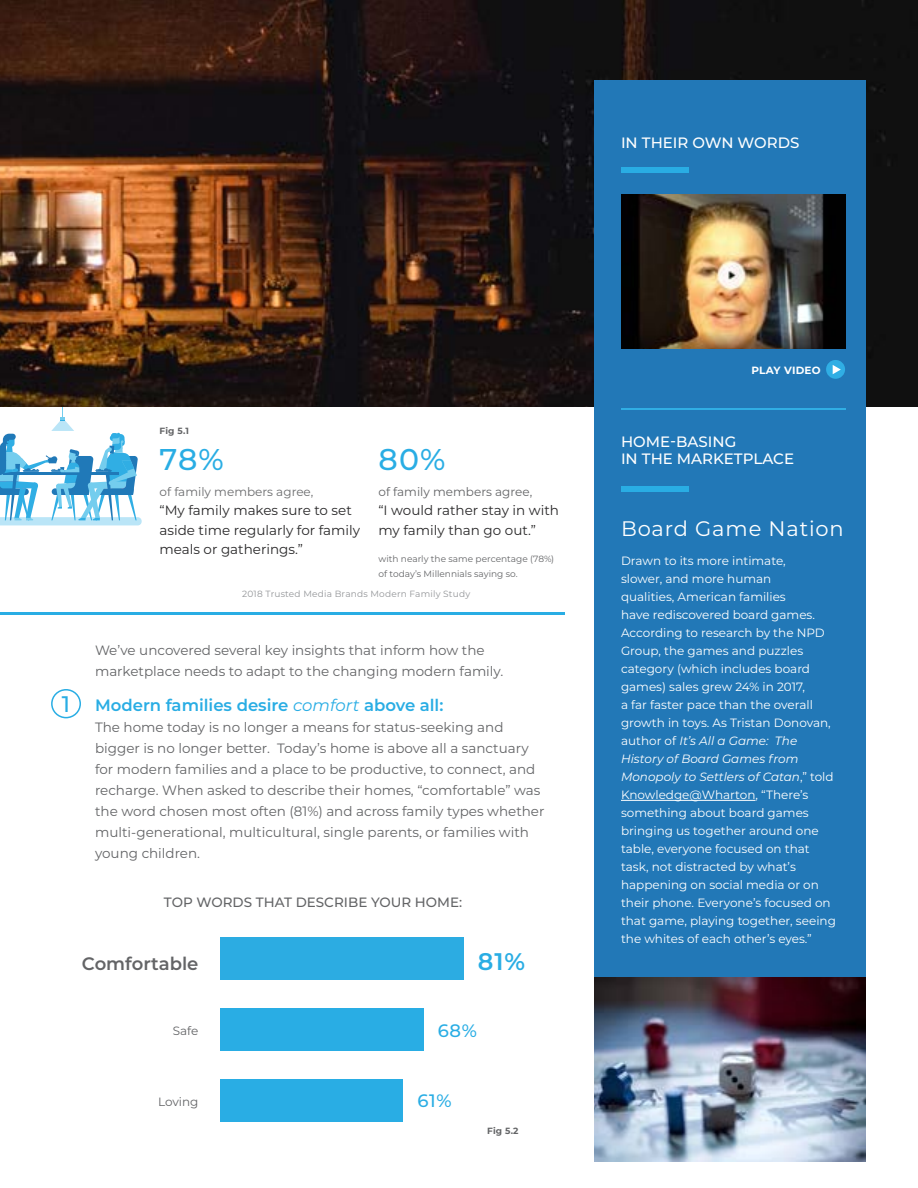
<style>
.page{position:relative;width:918px;height:1188px;background:#fff}
.page>*{position:absolute;margin:0;border:0;box-sizing:border-box;transform-origin:0 0}
.t1{font:500 30px "Montserrat";color:#29ade4}
.t2{font:600 24px "Montserrat";color:#29ade4}
.t3{font:500 22.5px "Montserrat";color:#29ade4}
.t4{font:21px "Montserrat";letter-spacing:.04em;color:#fff}
.t5{font:600 18px "Montserrat";color:#636466}
.t6{font:500 18px "Montserrat";color:#29ade4}
.t7{font:600 16.5px "Montserrat";color:#29ade4}
.t8{font:500 15px/16.5px "Montserrat";color:#fff}
.t9{font:13.5px/21px "Montserrat";color:#636466}
.t10{font:13.5px/19.5px "Montserrat";color:#292829}
.t11{font:500 13.5px "Montserrat";color:#636466}
.t12{font:12px/18px "Montserrat";color:#fff}
.t13{font:12px "Montserrat";color:#636466}
.t14{font:12px "Montserrat";color:#6b6c6e}
.t15{font:700 10.5px "Montserrat";letter-spacing:.02em;color:#fff}
.t16{font:9px/15px "Montserrat";color:#636466}
.t17{font:9px "Montserrat";letter-spacing:.02em;color:#939598}
.t18{font:700 9px "Montserrat";letter-spacing:.015em;color:#636466}
.s1{font-weight:400;font-style:italic}
.s2{font-style:italic}
</style>
<div class="page">
<svg style="left:0;top:406px;width:142px;height:119px"></svg>
<img style="left:0;top:0;width:918px;height:406px">
<div style="left:594px;top:80px;width:271px;height:1031px;background:#2278b7"></div>
<div style="left:622px;top:167px;width:67px;height:6px;background:#29ade4"></div>
<img style="left:621px;top:194px;width:224px;height:155px">
<div style="left:826px;top:360px;width:19px;height:19px;background:#30aee4;border-radius:50%"></div>
<svg style="left:833px;top:365px;width:8px;height:9px"></svg>
<hr style="left:621px;top:408px;width:224px;height:1px;background:#30aee4">
<hr style="left:621px;top:800px;width:135px;height:1px;background:#fff">
<img style="left:594px;top:977px;width:271px;height:184px">
<div style="left:621px;top:486px;width:68px;height:6px;background:#29ade4"></div>
<div style="left:220px;top:937px;width:243px;height:43px;background:#2cace2"></div>
<div style="left:220px;top:1008px;width:204px;height:43px;background:#29ade4"></div>
<div style="left:220px;top:1079px;width:183px;height:42px;background:#29ade4"></div>
<div style="left:51px;top:689px;width:30px;height:29px;border:2px solid #29ade4;border-radius:50%"></div>
<hr style="left:0;top:612px;width:564px;height:3px;background:#29ade4">
<p class="t8" style="left:621px;top:134px;width:180px">IN THEIR OWN WORDS</p>
<p class="t18" style="left:160px;top:424px;width:31px">Fig 5.1</p>
<h1 class="t1" style="left:160px;top:438px;width:66px">78%</h1>
<p class="t14" style="left:160px;top:483px;width:155px">of family members agree,</p>
<p class="t10" style="left:160px;top:500px;width:202px">“My family makes sure to set aside time regularly for family meals or gatherings.”</p>
<h1 class="t1" style="left:378px;top:438px;width:69px">80%</h1>
<p class="t13" style="left:378px;top:483px;width:155px">of family members agree,</p>
<p class="t10" style="left:378px;top:500px;width:182px">“I would rather stay in with my family than go out.”</p>
<p class="t16" style="left:378px;top:551px;width:177px">with nearly the same percentage (78%) of today’s Millennials saying so.</p>
<p class="t17" style="left:242px;top:588px;width:230px">2018 Trusted Media Brands Modern Family Study</p>
<h3 class="t3" style="left:62px;top:689px;width:10px">1</h3>
<p class="t9" style="left:95px;top:640px;width:410px">We’ve uncovered several key insights that inform how the marketplace needs to adapt to the changing modern family.</p>
<h3 class="t7" style="left:95px;top:693px;width:350px">Modern families desire <span class="s1">comfort</span> above all:</h3>
<p class="t9" style="left:95px;top:716px;width:451px">The home today is no longer a means for status-seeking and bigger is no longer better. Today’s home is above all a sanctuary for modern families and a place to be productive, to connect, and recharge. When asked to describe their homes, “comfortable” was the word chosen most often (81%) and across family types whether multi-generational, multicultural, single parents, or families with young children.</p>
<p class="t11" style="left:164px;top:893px;width:300px">TOP WORDS THAT DESCRIBE YOUR HOME:</p>
<h3 class="t5" style="left:82px;top:951px;width:118px">Comfortable</h3>
<h2 class="t2" style="left:478px;top:945px;width:49px">81%</h2>
<p class="t13" style="left:173px;top:1023px;width:27px">Safe</p>
<h3 class="t6" style="left:438px;top:1018px;width:41px">68%</h3>
<p class="t13" style="left:158px;top:1093px;width:42px">Loving</p>
<h3 class="t6" style="left:417px;top:1089px;width:36px">61%</h3>
<p class="t18" style="left:487px;top:1124px;width:33px">Fig 5.2</p>
<p class="t15" style="left:751px;top:363px;width:71px">PLAY VIDEO</p>
<p class="t8" style="left:621px;top:433px;width:175px">HOME-BASING<br>IN THE MARKETPLACE</p>
<h3 class="t4" style="left:621px;top:514px;width:224px">Board Game Nation</h3>
<p class="t12" style="left:621px;top:551px;width:216px">Drawn to its more intimate,<br>slower, and more human<br>qualities, American families<br>have rediscovered board games.<br>According to research by the NPD<br>Group, the games and puzzles category (which includes board games) sales grew 24% in 2017,<br>a far faster pace than the overall growth in toys. As Tristan Donovan, author of <span class="s2">It’s All a Game: The<br>History of Board Games from<br>Monopoly to Settlers of Catan</span>,” told<br>Knowledge@Wharton, “There’s something about board games bringing us together around one table, everyone focused on that task, not distracted by what’s happening on social media or on their phone. Everyone’s focused on that game, playing together, seeing the whites of each other’s eyes.”</p>
</div>
